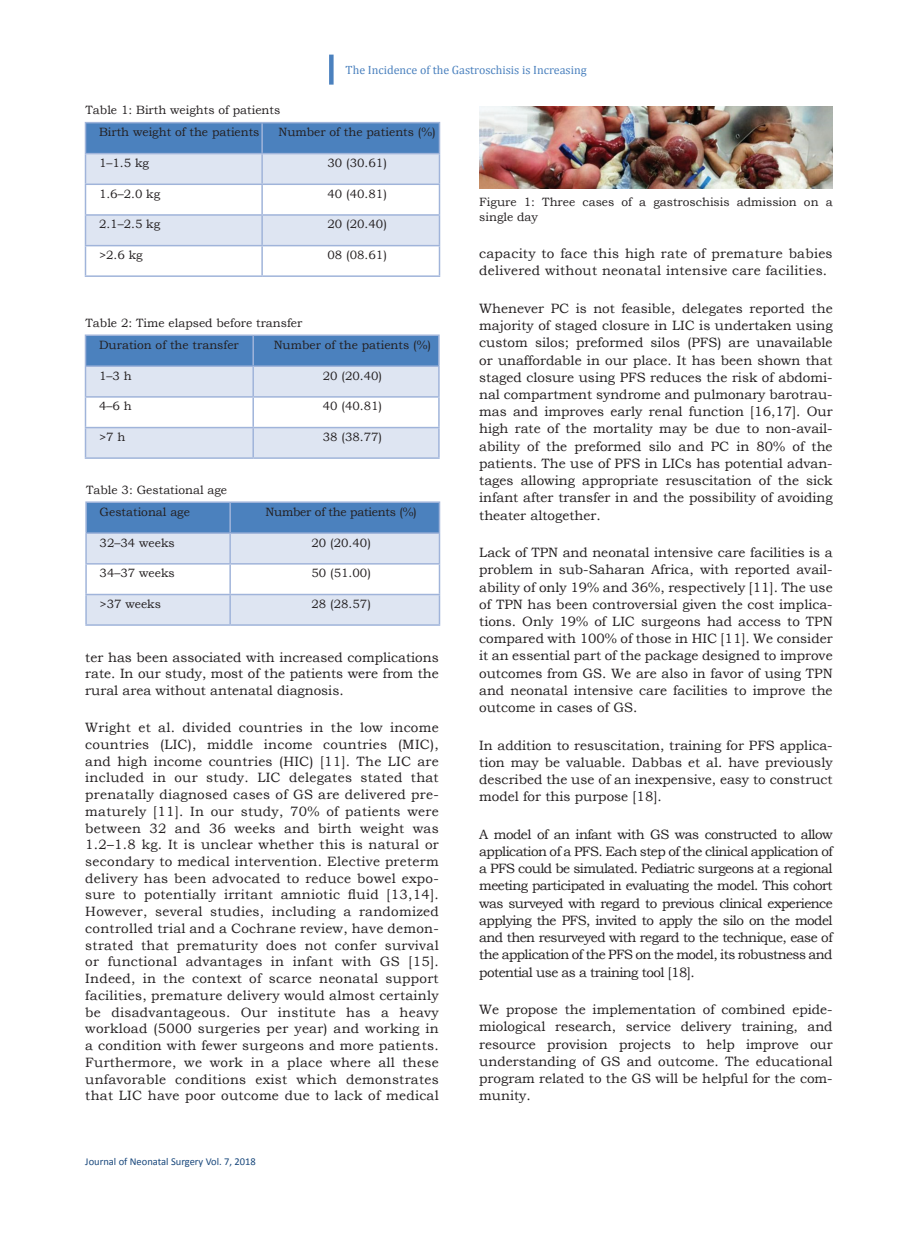
<style>
.page{position:relative;width:918px;height:1242px;background:#fff}
.page>*{position:absolute;margin:0;border:0;box-sizing:border-box;transform-origin:0 0}
.TX{font:13.5px/17.2px "Bookman Old Style";color:#231f20;text-align:justify}
.TX-2{font:13.5px/17.2px "Bookman Old Style";letter-spacing:.02em;color:#231f20}
.TB{font:12px "Bookman Old Style";color:#231f20}
.TCH{font:12px "Bookman Old Style";color:#231f20}
.TT{font:12px "Bookman Old Style";color:#231f20}
.FGC{font:12px/15px "Bookman Old Style";color:#231f20}
.TBL{font:12px "Bookman Old Style";color:#231f20}
.RH{font:12px "Cambria";color:#4b81be}
.TCH-2{font:12px "Bookman Old Style";letter-spacing:-.02em;color:#231f20}
.t1{font:10.5px "Calibri";color:#19487c}
</style>
<div class="page">
<div style="left:329px;top:55px;width:5px;height:30px;background:#4b81be"></div>
<hr style="left:85px;top:122px;width:177px;height:1px;background:#a0b4da">
<hr style="left:262px;top:122px;width:178px;height:1px;background:#a0b4da">
<svg style="left:85px;top:123px;width:355px;height:152px"></svg>
<hr style="left:85px;top:275px;width:177px;height:2px;background:#a0b4da">
<hr style="left:262px;top:275px;width:178px;height:2px;background:#a0b4da">
<hr style="left:253px;top:396px;width:187px;height:2px;background:#a0b4da">
<hr style="left:438px;top:367px;width:2px;height:29px;background:#a0b4da">
<hr style="left:438px;top:398px;width:2px;height:29px;background:#a0b4da">
<hr style="left:253px;top:335px;width:187px;height:1px;background:#a0b4da">
<hr style="left:438px;top:336px;width:2px;height:29px;background:#a0b4da">
<hr style="left:253px;top:365px;width:187px;height:2px;background:#a0b4da">
<svg style="left:85px;top:335px;width:354px;height:122px"></svg>
<hr style="left:253px;top:427px;width:187px;height:1px;background:#a0b4da">
<hr style="left:438px;top:428px;width:2px;height:29px;background:#a0b4da">
<hr style="left:85px;top:457px;width:168px;height:2px;background:#a0b4da">
<hr style="left:253px;top:457px;width:187px;height:2px;background:#a0b4da">
<hr style="left:85px;top:563px;width:145px;height:2px;background:#a0b4da">
<hr style="left:85px;top:534px;width:2px;height:29px;background:#a0b4da">
<hr style="left:85px;top:565px;width:2px;height:29px;background:#a0b4da">
<hr style="left:85px;top:501px;width:145px;height:2px;background:#a0b4da">
<hr style="left:85px;top:503px;width:2px;height:29px;background:#a0b4da">
<hr style="left:230px;top:501px;width:210px;height:2px;background:#a0b4da">
<hr style="left:85px;top:532px;width:145px;height:2px;background:#a0b4da">
<hr style="left:85px;top:594px;width:145px;height:1px;background:#a0b4da">
<hr style="left:85px;top:595px;width:2px;height:29px;background:#a0b4da">
<svg style="left:86px;top:503px;width:354px;height:121px"></svg>
<hr style="left:85px;top:624px;width:145px;height:2px;background:#a0b4da">
<hr style="left:230px;top:624px;width:210px;height:2px;background:#a0b4da">
<img style="left:479px;top:106px;width:354px;height:83px">
<p class="RH" style="left:346px;top:63px;width:243px">The Incidence of the Gastroschisis is Increasing</p>
<p class="TT" style="left:86px;top:102px;width:196px">Table 1: Birth weights of patients</p>
<p class="TCH" style="left:99px;top:124px;width:162px">Birth weight of the patients</p>
<p class="TCH" style="left:278px;top:124px;width:159px">Number of the patients (%)</p>
<p class="TB" style="left:99px;top:155px;width:51px">1–1.5 kg</p>
<p class="TB" style="left:327px;top:155px;width:61px">30 (30.61)</p>
<p class="TB" style="left:99px;top:186px;width:63px">1.6–2.0 kg</p>
<p class="TB" style="left:327px;top:186px;width:61px">40 (40.81)</p>
<p class="TB" style="left:99px;top:216px;width:63px">2.1–2.5 kg</p>
<p class="TB" style="left:327px;top:216px;width:61px">20 (20.40)</p>
<p class="TBL" style="left:99px;top:247px;width:45px">&gt;2.6 kg</p>
<p class="TBL" style="left:327px;top:247px;width:61px">08 (08.61)</p>
<p class="TT" style="left:86px;top:315px;width:218px">Table 2: Time elapsed before transfer</p>
<p class="TCH" style="left:99px;top:337px;width:141px">Duration of the transfer</p>
<p class="TCH" style="left:274px;top:337px;width:159px">Number of the patients (%)</p>
<p class="TB" style="left:99px;top:368px;width:34px">1–3 h</p>
<p class="TB" style="left:323px;top:368px;width:61px">20 (20.40)</p>
<p class="TB" style="left:99px;top:398px;width:34px">4–6 h</p>
<p class="TB" style="left:323px;top:398px;width:61px">40 (40.81)</p>
<p class="TBL" style="left:99px;top:429px;width:28px">&gt;7 h</p>
<p class="TBL" style="left:323px;top:429px;width:61px">38 (38.77)</p>
<p class="TT" style="left:86px;top:482px;width:143px">Table 3: Gestational age</p>
<p class="TCH" style="left:100px;top:504px;width:92px">Gestational age</p>
<p class="TCH-2" style="left:265px;top:504px;width:153px">Number of the patients (%)</p>
<p class="TB" style="left:100px;top:535px;width:77px">32–34 weeks</p>
<p class="TB" style="left:311px;top:535px;width:61px">20 (20.40)</p>
<p class="TB" style="left:100px;top:565px;width:77px">34–37 weeks</p>
<p class="TB" style="left:311px;top:565px;width:61px">50 (51.00)</p>
<p class="TBL" style="left:100px;top:596px;width:63px">&gt;37 weeks</p>
<p class="TBL" style="left:311px;top:596px;width:61px">28 (28.57)</p>
<p class="TX" style="left:85px;top:649px;width:355px;line-height:16.8px">ter has been associated with increased complications rate. In our study, most of the patients were from the rural area without antenatal diagnosis.</p>
<p class="TX" style="left:85px;top:719px;width:355px;line-height:16.8px">Wright et al. divided countries in the low income countries (LIC), middle income countries (MIC), and high income countries (HIC) [11]. The LIC are included in our study. LIC delegates stated that prenatally diagnosed cases of GS are delivered pre&shy;maturely [11]. In our study, 70% of patients were between 32 and 36 weeks and birth weight was 1.2–1.8 kg. It is unclear whether this is natural or secondary to medical intervention. Elective preterm delivery has been advocated to reduce bowel expo&shy;sure to potentially irritant amniotic fluid [13,14].<br>However, several studies, including a randomized controlled trial and a Cochrane review, have demon&shy;strated that prematurity does not confer survival or functional advantages in infant with GS [15].<br>Indeed, in the context of scarce neonatal support facilities, premature delivery would almost certainly be disadvantageous. Our institute has a heavy workload (5000 surgeries per year) and working in a condition with fewer surgeons and more patients.<br>Furthermore, we work in a place where all these unfavorable conditions exist which demonstrates that LIC have poor outcome due to lack of medical</p>
<p class="t1" style="left:85px;top:1155px;width:172px">Journal of Neonatal Surgery Vol. 7, 2018</p>
<p class="FGC" style="left:479px;top:195px;width:355px">Figure 1: Three cases of a gastroschisis admission on a single day</p>
<p class="TX-2" style="left:479px;top:245px;width:355px">capacity to face this high rate of premature babies delivered without neonatal intensive care facilities.</p>
<p class="TX" style="left:479px;top:300px;width:355px">Whenever PC is not feasible, delegates reported the majority of staged closure in LIC is undertaken using custom silos; preformed silos (PFS) are unavailable or unaffordable in our place. It has been shown that staged closure using PFS reduces the risk of abdomi&shy;nal compartment syndrome and pulmonary barotrau&shy;mas and improves early renal function [16,17]. Our high rate of the mortality may be due to non-avail&shy;ability of the preformed silo and PC in 80% of the patients. The use of PFS in LICs has potential advan&shy;tages allowing appropriate resuscitation of the sick infant after transfer in and the possibility of avoiding theater altogether.</p>
<p class="TX" style="left:479px;top:544px;width:355px">Lack of TPN and neonatal intensive care facilities is a problem in sub-Saharan Africa, with reported avail&shy;ability of only 19% and 36%, respectively [11]. The use of TPN has been controversial given the cost implica&shy;tions. Only 19% of LIC surgeons had access to TPN compared with 100% of those in HIC [11]. We consider it an essential part of the package designed to improve outcomes from GS. We are also in favor of using TPN and neonatal intensive care facilities to improve the outcome in cases of GS.</p>
<p class="TX" style="left:479px;top:736px;width:355px">In addition to resuscitation, training for PFS applica&shy;tion may be valuable. Dabbas et al. have previously described the use of an inexpensive, easy to construct model for this purpose [18].</p>
<p class="TX" style="left:479px;top:826px;width:355px">A model of an infant with GS was constructed to allow application of a PFS. Each step of the clinical application of a PFS could be simulated. Pediatric surgeons at a regional meeting participated in evaluating the model. This cohort was surveyed with regard to previous clinical experience applying the PFS, invited to apply the silo on the model and then resurveyed with regard to the technique, ease of the application of the PFS on the model, its robustness and potential use as a training tool [18].</p>
<p class="TX" style="left:479px;top:1001px;width:355px">We propose the implementation of combined epide&shy;miological research, service delivery training, and resource provision projects to help improve our understanding of GS and outcome. The educational program related to the GS will be helpful for the com&shy;munity.</p>
</div>
